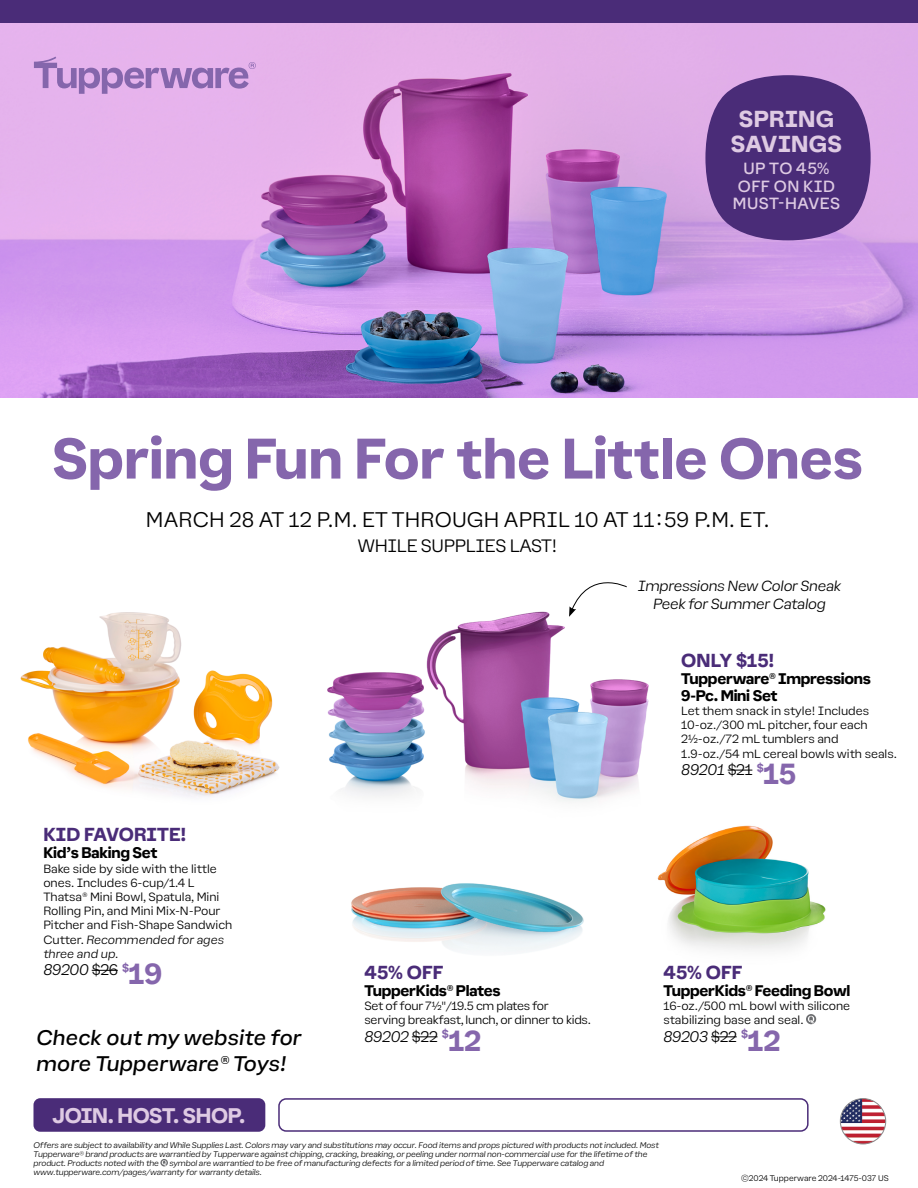
<style>
.page{position:relative;width:918px;height:1188px;background:#fff}
.page>*{position:absolute;margin:0;border:0;box-sizing:border-box;transform-origin:0 0}
.t1{font:700 52.5px "Earl Sans";color:#8566ac}
.t2{font:700 26.85px "Earl Sans";color:#8566ac}
.t3{font:700 21.3px/25.5px "Earl Sans";letter-spacing:.015em;color:#decae3;text-align:center}
.t4{font:300 19.5px "Earl Sans";letter-spacing:.01em;color:#000}
.t5{font:italic 19.5px/25.5px "Earl Sans";letter-spacing:.01em;color:#000}
.t6{font:700 19.5px "Earl Sans";letter-spacing:-.015em;color:#decae3}
.t7{font:700 17.4px "Earl Sans";letter-spacing:.005em;color:#4a2c78}
.t8{font:300 16.5px "Earl Sans";letter-spacing:-.02em;color:#000}
.t9{font:14.85px/17.9px "Earl Sans";letter-spacing:.035em;color:#decae3;text-align:center}
.t10{font:700 14.1px/17px "Earl Sans";letter-spacing:-.02em;color:#000}
.t11{font:italic 300 14.1px "Earl Sans";letter-spacing:-.02em;color:#000}
.t12{font:italic 300 13.5px/17.2px "Earl Sans";letter-spacing:-.02em;color:#000;text-align:center}
.t13{font:300 10.95px/14.2px "Earl Sans";color:#000}
.t14{font:300 10.95px/14.2px "Earl Sans";letter-spacing:-.02em;color:#000}
.t15{font:italic 300 7.5px/9px "Earl Sans";letter-spacing:-.02em;color:#000}
.t16{font:300 7.5px "Earl Sans";color:#000}
.s1{font-style:italic}
.s2{font-style:normal}
</style>
<div class="page">
<img style="left:0;top:23px;width:918px;height:374px">
<svg style="left:705px;top:75px;width:166px;height:165px"></svg>
<img style="left:840px;top:1099px;width:46px;height:45px;border-radius:23px">
<div style="left:840px;top:1098px;width:46px;height:46px;border:1px solid #8b8a8b;border-radius:50%"></div>
<div style="left:0;top:0;width:918px;height:23px;background:#4a2c78"></div>
<img style="left:327px;top:611px;width:322px;height:191px">
<img style="left:20px;top:612px;width:260px;height:185px">
<img style="left:351px;top:883px;width:233px;height:69px">
<img style="left:657px;top:825px;width:169px;height:125px">
<div style="left:278px;top:1098px;width:531px;height:34px;border:2px solid #4a2c78;border-radius:7px"></div>
<svg style="left:34px;top:57px;width:222px;height:37px"></svg>
<svg style="left:728px;top:770px;width:24px;height:1px"></svg>
<div style="left:33px;top:1098px;width:232px;height:34px;background:#4a2c78;border-radius:7px"></div>
<svg style="left:160px;top:1159px;width:8px;height:7px"></svg>
<svg style="left:162px;top:1160px;width:5px;height:6px"></svg>
<svg style="left:92px;top:970px;width:26px;height:1px"></svg>
<svg style="left:412px;top:1036px;width:26px;height:1px"></svg>
<svg style="left:806px;top:1014px;width:10px;height:10px"></svg>
<svg style="left:808px;top:1016px;width:6px;height:7px"></svg>
<svg style="left:711px;top:1036px;width:26px;height:1px"></svg>
<svg style="left:569px;top:582px;width:59px;height:35px"></svg>
<h3 class="t3" style="left:731px;top:104px;width:113px">SPRING<br>SAVINGS</h3>
<h3 class="t9" style="left:733px;top:158px;width:109px">UP TO 45%<br>OFF ON KID<br>MUST-HAVES</h3>
<h1 class="t1" style="left:52px;top:413px;width:812px">Spring Fun For the Little Ones</h1>
<h3 class="t4" style="left:146px;top:504px;width:625px">MARCH 28 AT 12 P.M. ET THROUGH APRIL 10 AT 11:59 P.M. ET.</h3>
<h3 class="t8" style="left:358px;top:533px;width:201px">WHILE SUPPLIES LAST!</h3>
<h3 class="t12" style="left:638px;top:576px;width:205px">Impressions New Color Sneak<br>Peek for Summer Catalog</h3>
<h3 class="t7" style="left:43px;top:820px;width:144px">KID FAVORITE!</h3>
<h3 class="t10" style="left:43px;top:843px;width:116px">Kid's Baking Set</h3>
<h3 class="t13" style="left:43px;top:861px;width:190px">Bake side by side with the little ones. Includes 6-cup/1.4 L<br>Thatsa® Mini Bowl, Spatula, Mini<br>Rolling Pin, and Mini Mix-N-Pour<br>Pitcher and Fish-Shape Sandwich<br>Cutter. <span class="s1">Recommended for ages three and up.</span></h3>
<h3 class="t11" style="left:43px;top:958px;width:87px">89200 <span class="s2">$26</span> <sup>$</sup></h3>
<h2 class="t2" style="left:129px;top:951px;width:35px">19</h2>
<h3 class="t7" style="left:365px;top:957px;width:80px">45% OFF</h3>
<h3 class="t10" style="left:365px;top:981px;width:138px">TupperKids® Plates</h3>
<h3 class="t14" style="left:365px;top:998px;width:228px">Set of four 7½"/19.5 cm plates for serving breakfast, lunch, or dinner to kids.</h3>
<h3 class="t11" style="left:365px;top:1025px;width:86px">89202 <span class="s2">$22</span> <sup>$</sup></h3>
<h2 class="t2" style="left:449px;top:1017px;width:34px">12</h2>
<h3 class="t5" style="left:36px;top:1024px;width:267px">Check out my website for more Tupperware® Toys!</h3>
<h3 class="t6" style="left:53px;top:1099px;width:194px">JOIN. HOST. SHOP.</h3>
<h3 class="t7" style="left:681px;top:645px;width:94px">ONLY $15!</h3>
<h3 class="t10" style="left:681px;top:669px;width:191px">Tupperware® Impressions<br>9-Pc. Mini Set</h3>
<h3 class="t13" style="left:681px;top:703px;width:217px">Let them snack in style! Includes 10-oz./300 mL pitcher, four each 21/2-oz./72 mL tumblers and 1.9-oz./54 mL cereal bowls with seals.</h3>
<h3 class="t11" style="left:681px;top:758px;width:84px">89201 <span class="s2">$21</span> <sup>$</sup></h3>
<h2 class="t2" style="left:764px;top:751px;width:34px">15</h2>
<h3 class="t7" style="left:664px;top:957px;width:80px">45% OFF</h3>
<h3 class="t10" style="left:664px;top:981px;width:188px">TupperKids® Feeding Bowl</h3>
<h3 class="t13" style="left:664px;top:998px;width:188px">16-oz./500 mL bowl with silicone stabilizing base and seal.</h3>
<h3 class="t11" style="left:664px;top:1025px;width:86px">89203 <span class="s2">$22</span> <sup>$</sup></h3>
<h2 class="t2" style="left:748px;top:1017px;width:34px">12</h2>
<p class="t15" style="left:33px;top:1141px;width:627px">Offers are subject to availability and While Supplies Last. Colors may vary and substitutions may occur. Food items and props pictured with products not included. Most<br>Tupperware<sup>®</sup> brand products are warrantied by Tupperware against chipping, cracking, breaking, or peeling under normal non-commercial use for the lifetime of the product. Products noted with the</p>
<p class="t15" style="left:33px;top:1159px;width:572px;text-indent:136px">symbol are warrantied to be free of manufacturing defects for a limited period of time. See Tupperware catalog and www.tupperware.com/pages/warranty for warranty details.</p>
<p class="t16" style="left:741px;top:1172px;width:149px">©2024 Tupperware 2024-1475-037 US</p>
</div>
